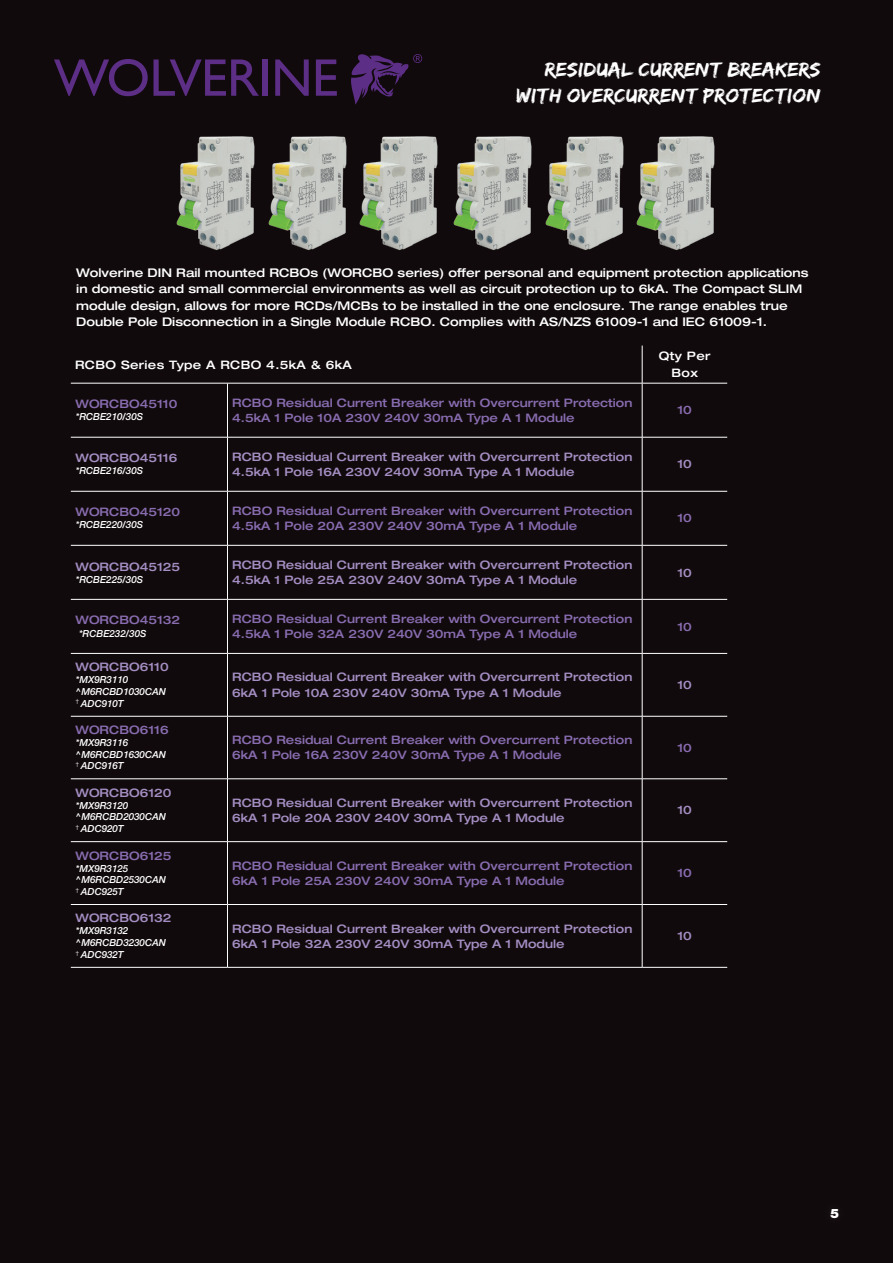
<style>
.page{position:relative;width:893px;height:1263px;background:#110a0c}
.page>*{position:absolute;margin:0;border:0;box-sizing:border-box;transform-origin:0 0}
.t1{font:17.4px/25.2px "Edo";color:#fff;text-align:right;scale:1.1 1}
.t2{font:900 12.9px "Helvetica Neue LT Std";color:#fff}
.t3{font:500 expanded 12px/16.5px "Helvetica Neue LT Std";color:#fff}
.t4{font:500 expanded 11.7px/15.1px "Helvetica Neue LT Std";color:#886cb0}
.t5{font:500 expanded 11.7px/15.1px "Helvetica Neue LT Std";color:#a48ec3}
.t6{font:500 expanded 11.7px/16.5px "Helvetica Neue LT Std";letter-spacing:.03em;color:#fff;text-align:center}
.t7{font:italic 500 9.75px/11.7px "Helvetica Neue LT Std";color:#fff}
</style>
<div class="page">
<svg style="left:54px;top:59px;width:205px;height:37px"></svg>
<div style="left:262px;top:59px;width:6px;height:37px;background:#5d2e86"></div>
<svg style="left:275px;top:59px;width:34px;height:37px"></svg>
<svg style="left:316px;top:59px;width:21px;height:37px"></svg>
<svg style="left:351px;top:54px;width:71px;height:51px"></svg>
<hr style="left:642px;top:346px;width:1px;height:37px;background:#fff">
<hr style="left:71px;top:383px;width:156px;height:1px;background:#fff">
<hr style="left:71px;top:437px;width:156px;height:1px;background:#fff">
<hr style="left:71px;top:491px;width:156px;height:1px;background:#fff">
<hr style="left:71px;top:545px;width:156px;height:1px;background:#fff">
<hr style="left:71px;top:599px;width:156px;height:1px;background:#fff">
<hr style="left:71px;top:653px;width:156px;height:1px;background:#fff">
<hr style="left:71px;top:716px;width:156px;height:1px;background:#fff">
<hr style="left:71px;top:778px;width:156px;height:1px;background:#fff">
<hr style="left:71px;top:841px;width:156px;height:1px;background:#fff">
<hr style="left:71px;top:904px;width:156px;height:1px;background:#fff">
<hr style="left:71px;top:967px;width:156px;height:1px;background:#fff">
<hr style="left:227px;top:383px;width:415px;height:1px;background:#fff">
<hr style="left:227px;top:437px;width:415px;height:1px;background:#fff">
<hr style="left:227px;top:491px;width:415px;height:1px;background:#fff">
<hr style="left:227px;top:545px;width:415px;height:1px;background:#fff">
<hr style="left:227px;top:599px;width:415px;height:1px;background:#fff">
<hr style="left:227px;top:653px;width:415px;height:1px;background:#fff">
<hr style="left:227px;top:716px;width:415px;height:1px;background:#fff">
<hr style="left:227px;top:778px;width:415px;height:1px;background:#fff">
<hr style="left:227px;top:841px;width:415px;height:1px;background:#fff">
<hr style="left:227px;top:904px;width:415px;height:1px;background:#fff">
<hr style="left:227px;top:967px;width:415px;height:1px;background:#fff">
<hr style="left:642px;top:383px;width:85px;height:1px;background:#fff">
<hr style="left:642px;top:437px;width:85px;height:1px;background:#fff">
<hr style="left:642px;top:491px;width:85px;height:1px;background:#fff">
<hr style="left:642px;top:545px;width:85px;height:1px;background:#fff">
<hr style="left:642px;top:599px;width:85px;height:1px;background:#fff">
<hr style="left:642px;top:653px;width:85px;height:1px;background:#fff">
<hr style="left:642px;top:716px;width:85px;height:1px;background:#fff">
<hr style="left:642px;top:778px;width:85px;height:1px;background:#fff">
<hr style="left:642px;top:841px;width:85px;height:1px;background:#fff">
<hr style="left:642px;top:904px;width:85px;height:1px;background:#fff">
<hr style="left:642px;top:967px;width:85px;height:1px;background:#fff">
<hr style="left:227px;top:383px;width:1px;height:54px;background:#fff">
<hr style="left:227px;top:437px;width:1px;height:54px;background:#fff">
<hr style="left:227px;top:491px;width:1px;height:54px;background:#fff">
<hr style="left:227px;top:545px;width:1px;height:54px;background:#fff">
<hr style="left:227px;top:600px;width:1px;height:53px;background:#fff">
<hr style="left:227px;top:654px;width:1px;height:62px;background:#fff">
<hr style="left:227px;top:716px;width:1px;height:62px;background:#fff">
<hr style="left:227px;top:779px;width:1px;height:62px;background:#fff">
<hr style="left:227px;top:842px;width:1px;height:62px;background:#fff">
<hr style="left:227px;top:905px;width:1px;height:62px;background:#fff">
<hr style="left:642px;top:383px;width:1px;height:54px;background:#fff">
<hr style="left:642px;top:437px;width:1px;height:54px;background:#fff">
<hr style="left:642px;top:491px;width:1px;height:54px;background:#fff">
<hr style="left:642px;top:545px;width:1px;height:54px;background:#fff">
<hr style="left:642px;top:600px;width:1px;height:53px;background:#fff">
<hr style="left:642px;top:654px;width:1px;height:62px;background:#fff">
<hr style="left:642px;top:716px;width:1px;height:62px;background:#fff">
<hr style="left:642px;top:779px;width:1px;height:62px;background:#fff">
<hr style="left:642px;top:842px;width:1px;height:62px;background:#fff">
<hr style="left:642px;top:905px;width:1px;height:62px;background:#fff">
<img style="left:176px;top:136px;width:79px;height:114px">
<img style="left:453px;top:136px;width:79px;height:114px">
<img style="left:359px;top:136px;width:79px;height:114px">
<img style="left:636px;top:136px;width:79px;height:114px">
<img style="left:268px;top:136px;width:79px;height:114px">
<img style="left:545px;top:136px;width:79px;height:114px">
<h1 class="t1" style="left:516px;top:58px;width:278px">RESIDUAL CURRENT BREAKERS<br>WITH OVERCURRENT PROTECTION</h1>
<p class="t3" style="left:76px;top:264px;width:734px">Wolverine DIN Rail mounted RCBOs (WORCBO series) offer personal and equipment protection applications in domestic and small commercial environments as well as circuit protection up to 6kA. The Compact SLIM module design, allows for more RCDs/MCBs to be installed in the one enclosure. The range enables true Double Pole Disconnection in a Single Module RCBO. Complies with AS/NZS 61009-1 and IEC 61009-1.</p>
<p class="t6" style="left:75px;top:356px;width:278px">RCBO Series Type A RCBO 4.5kA &amp; 6kA</p>
<p class="t6" style="left:659px;top:348px;width:53px">Qty Per<br>Box</p>
<p class="t4" style="left:76px;top:396px;width:103px">WORCBO45110</p>
<p class="t7" style="left:76px;top:411px;width:69px">*RCBE210/30S</p>
<p class="t4" style="left:232px;top:395px;width:402px">RCBO Residual Current Breaker with Overcurrent Protection<br>4.5kA 1 Pole 10A 230V 240V 30mA Type A 1 Module</p>
<p class="t4" style="left:677px;top:402px;width:16px">10</p>
<p class="t5" style="left:76px;top:450px;width:103px">WORCBO45116</p>
<p class="t7" style="left:76px;top:465px;width:69px">*RCBE216/30S</p>
<p class="t5" style="left:232px;top:449px;width:402px">RCBO Residual Current Breaker with Overcurrent Protection<br>4.5kA 1 Pole 16A 230V 240V 30mA Type A 1 Module</p>
<p class="t5" style="left:677px;top:456px;width:16px">10</p>
<p class="t4" style="left:76px;top:504px;width:106px">WORCBO45120</p>
<p class="t7" style="left:76px;top:519px;width:69px">*RCBE220/30S</p>
<p class="t4" style="left:232px;top:503px;width:402px">RCBO Residual Current Breaker with Overcurrent Protection<br>4.5kA 1 Pole 20A 230V 240V 30mA Type A 1 Module</p>
<p class="t4" style="left:677px;top:510px;width:16px">10</p>
<p class="t5" style="left:76px;top:558px;width:106px">WORCBO45125</p>
<p class="t7" style="left:76px;top:573px;width:69px">*RCBE225/30S</p>
<p class="t5" style="left:232px;top:557px;width:402px">RCBO Residual Current Breaker with Overcurrent Protection<br>4.5kA 1 Pole 25A 230V 240V 30mA Type A 1 Module</p>
<p class="t5" style="left:677px;top:564px;width:16px">10</p>
<p class="t4" style="left:76px;top:612px;width:106px">WORCBO45132</p>
<p class="t7" style="left:79px;top:628px;width:69px">*RCBE232/30S</p>
<p class="t4" style="left:232px;top:611px;width:402px">RCBO Residual Current Breaker with Overcurrent Protection<br>4.5kA 1 Pole 32A 230V 240V 30mA Type A 1 Module</p>
<p class="t4" style="left:677px;top:618px;width:16px">10</p>
<p class="t5" style="left:76px;top:659px;width:95px">WORCBO6110</p>
<p class="t7" style="left:76px;top:674px;width:92px">*MX9R3110 ^M6RCBD1030CAN <sup>†</sup> ADC910T</p>
<p class="t5" style="left:232px;top:669px;width:402px">RCBO Residual Current Breaker with Overcurrent Protection<br>6kA 1 Pole 10A 230V 240V 30mA Type A 1 Module</p>
<p class="t5" style="left:677px;top:677px;width:16px">10</p>
<p class="t4" style="left:76px;top:722px;width:95px">WORCBO6116</p>
<p class="t7" style="left:76px;top:736px;width:92px">*MX9R3116 ^M6RCBD1630CAN <sup>†</sup> ADC916T</p>
<p class="t4" style="left:232px;top:732px;width:402px">RCBO Residual Current Breaker with Overcurrent Protection<br>6kA 1 Pole 16A 230V 240V 30mA Type A 1 Module</p>
<p class="t4" style="left:677px;top:740px;width:16px">10</p>
<p class="t5" style="left:76px;top:785px;width:97px">WORCBO6120</p>
<p class="t7" style="left:76px;top:799px;width:92px">*MX9R3120 ^M6RCBD2030CAN <sup>†</sup> ADC920T</p>
<p class="t5" style="left:232px;top:795px;width:402px">RCBO Residual Current Breaker with Overcurrent Protection<br>6kA 1 Pole 20A 230V 240V 30mA Type A 1 Module</p>
<p class="t5" style="left:677px;top:802px;width:16px">10</p>
<p class="t4" style="left:76px;top:847px;width:97px">WORCBO6125</p>
<p class="t7" style="left:76px;top:862px;width:92px">*MX9R3125 ^M6RCBD2530CAN <sup>†</sup> ADC925T</p>
<p class="t4" style="left:232px;top:858px;width:402px">RCBO Residual Current Breaker with Overcurrent Protection<br>6kA 1 Pole 25A 230V 240V 30mA Type A 1 Module</p>
<p class="t4" style="left:677px;top:865px;width:16px">10</p>
<p class="t5" style="left:76px;top:910px;width:97px">WORCBO6132</p>
<p class="t7" style="left:76px;top:925px;width:92px">*MX9R3132 ^M6RCBD3230CAN <sup>†</sup> ADC932T</p>
<p class="t5" style="left:232px;top:920px;width:402px">RCBO Residual Current Breaker with Overcurrent Protection<br>6kA 1 Pole 32A 230V 240V 30mA Type A 1 Module</p>
<p class="t5" style="left:677px;top:928px;width:16px">10</p>
<p class="t2" style="left:830px;top:1206px;width:10px">5</p>
</div>
